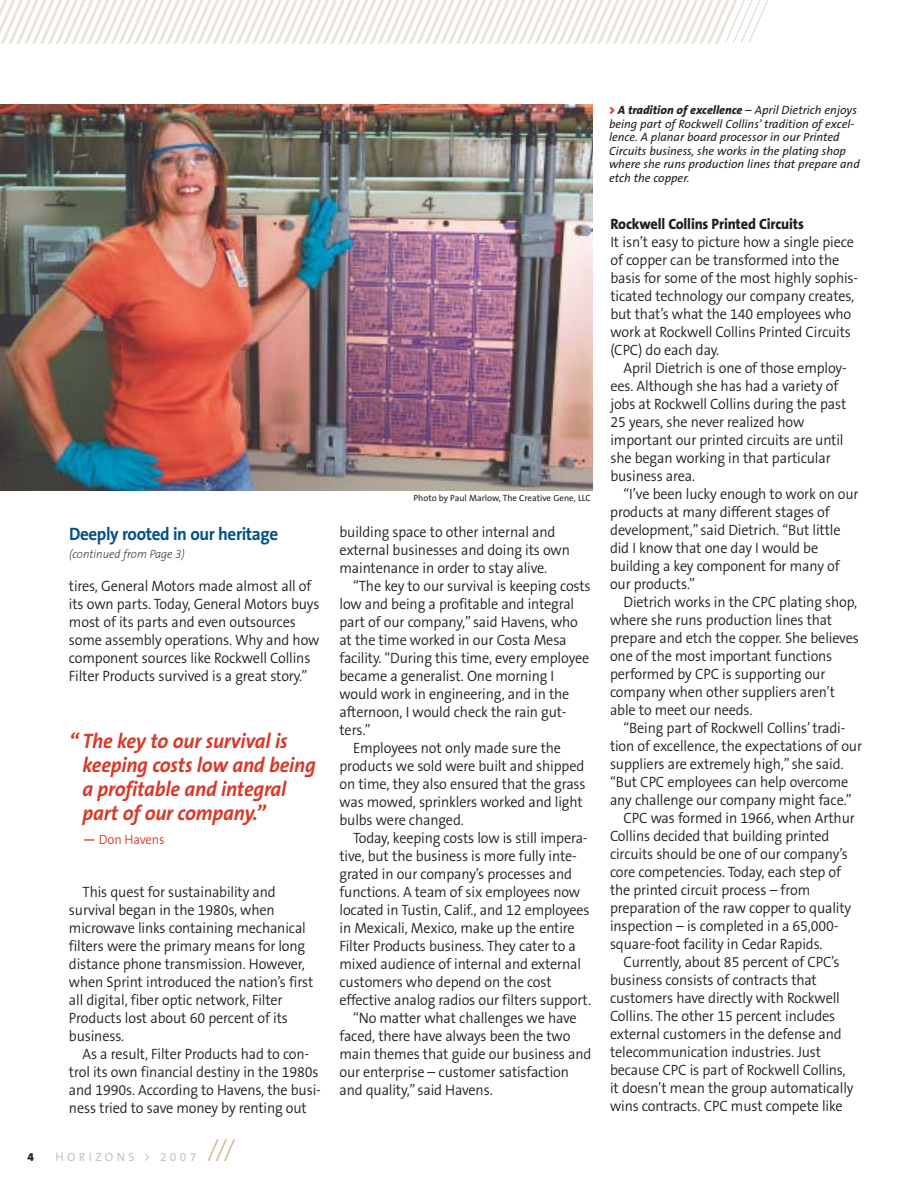
<style>
.page{position:relative;width:918px;height:1188px;background:#fff}
.page>*{position:absolute;margin:0;border:0;box-sizing:border-box;transform-origin:0 0}
.t1{font:italic 700 21px/24px "The Sans B7";letter-spacing:-.01em;color:#d83929;scale:.95 1}
.t2{font:700 18px "The Sans B7";letter-spacing:-.02em;color:#005288;scale:.95 1}
.t3{font:300 15px/18px "The Sans B4";letter-spacing:-.01em;color:#231f1f;scale:.95 1}
.t4{font:800 15px "The Sans B8";letter-spacing:-.01em;color:#231f1f;scale:.95 1}
.t5{font:300 13.5px "The Sans B4";letter-spacing:-.01em;color:#d83929;scale:.95 1}
.t6{font:italic 12px/13.5px "The Sans B5 Plain";color:#231f1f}
.t7{font:italic 200 12px "The Sans B2";color:#231f1f;scale:.95 1}
.t8{font:12px "The Sans B5 Plain";letter-spacing:.275em;color:#cac2b8}
.t9{font:800 12px "The Sans B8";color:#231f1f}
.t10{font:9px "The Sans B5 Plain";color:#231f1f}
.s1{font-family:"The Sans B6";font-weight:600}
.s2{font-family:"The Sans B9";font-weight:900;font-style:normal;color:#d83929}
.s3{font-family:"The Sans B8";font-weight:800}
</style>
<div class="page">
<svg style="left:208px;top:1139px;width:27px;height:22px"></svg>
<img style="left:0;top:104px;width:592px;height:387px">
<svg style="left:0;top:0;width:769px;height:44px"></svg>
<p class="t2" style="left:69px;top:527px;width:222px">Deeply rooted in our heritage</p>
<p class="t7" style="left:69px;top:549px;width:123px">(continued from Page 3)</p>
<p class="t3" style="left:69px;top:579px;width:265px">tires, General Motors made almost all of its own parts. Today, General Motors buys most of its parts and even outsources some assembly operations. Why and how component sources like Rockwell Collins Filter Products survived is a great story.”</p>
<p class="t1" style="left:83px;top:730px;width:247px;text-indent:-14px">“ The key to our survival is keeping costs low and being a profitable and integral part of our company.”</p>
<p class="t5" style="left:82px;top:834px;width:88px"><span class="s1">—</span> Don Havens</p>
<p class="t3" style="left:82px;top:885px;width:205px">This quest for sustainability and</p>
<p class="t3" style="left:69px;top:903px;width:218px">survival began in the 1980s, when</p>
<p class="t3" style="left:69px;top:921px;width:251px">microwave links containing mechanical</p>
<p class="t3" style="left:69px;top:939px;width:250px">filters were the primary means for long</p>
<p class="t3" style="left:69px;top:957px;width:250px">distance phone transmission. However,</p>
<p class="t3" style="left:69px;top:975px;width:259px">when Sprint introduced the nation’s first</p>
<p class="t3" style="left:69px;top:993px;width:226px">all digital, fiber optic network, Filter</p>
<p class="t3" style="left:69px;top:1011px;width:232px">Products lost about 60 percent of its</p>
<p class="t3" style="left:69px;top:1029px;width:60px">business.</p>
<p class="t3" style="left:82px;top:1047px;width:240px">As a result, Filter Products had to con-</p>
<p class="t3" style="left:69px;top:1065px;width:264px">trol its own financial destiny in the 1980s</p>
<p class="t3" style="left:69px;top:1083px;width:267px">and 1990s. According to Havens, the busi-</p>
<p class="t3" style="left:69px;top:1101px;width:252px">ness tried to save money by renting out</p>
<p class="t9" style="left:28px;top:1152px;width:8px">4</p>
<p class="t8" style="left:56px;top:1152px;width:142px">HORIZONS &gt; 2007</p>
<p class="t10" style="left:414px;top:494px;width:179px">Photo by Paul Marlow, The Creative Gene, LLC</p>
<p class="t3" style="left:340px;top:525px;width:229px">building space to other internal and</p>
<p class="t3" style="left:340px;top:543px;width:244px">external businesses and doing its own</p>
<p class="t3" style="left:340px;top:561px;width:220px">maintenance in order to stay alive.</p>
<p class="t3" style="left:353px;top:579px;width:252px">“The key to our survival is keeping costs</p>
<p class="t3" style="left:340px;top:597px;width:249px">low and being a profitable and integral</p>
<p class="t3" style="left:340px;top:615px;width:253px">part of our company,” said Havens, who</p>
<p class="t3" style="left:340px;top:633px;width:241px">at the time worked in our Costa Mesa</p>
<p class="t3" style="left:340px;top:651px;width:264px">facility. “During this time, every employee</p>
<p class="t3" style="left:340px;top:669px;width:228px">became a generalist. One morning I</p>
<p class="t3" style="left:340px;top:687px;width:244px">would work in engineering, and in the</p>
<p class="t3" style="left:340px;top:705px;width:241px">afternoon, I would check the rain gut-</p>
<p class="t3" style="left:340px;top:723px;width:34px">ters.”</p>
<p class="t3" style="left:353px;top:741px;width:221px">Employees not only made sure the</p>
<p class="t3" style="left:340px;top:759px;width:259px">products we sold were built and shipped</p>
<p class="t3" style="left:340px;top:777px;width:261px">on time, they also ensured that the grass</p>
<p class="t3" style="left:340px;top:795px;width:257px">was mowed, sprinklers worked and light</p>
<p class="t3" style="left:340px;top:813px;width:132px">bulbs were changed.</p>
<p class="t3" style="left:353px;top:831px;width:248px">Today, keeping costs low is still impera-</p>
<p class="t3" style="left:340px;top:849px;width:251px">tive, but the business is more fully inte-</p>
<p class="t3" style="left:340px;top:867px;width:246px">grated in our company’s processes and</p>
<p class="t3" style="left:340px;top:885px;width:255px">functions. A team of six employees now</p>
<p class="t3" style="left:340px;top:903px;width:265px">located in Tustin, Calif., and 12 employees</p>
<p class="t3" style="left:340px;top:921px;width:249px">in Mexicali, Mexico, make up the entire</p>
<p class="t3" style="left:340px;top:939px;width:250px">Filter Products business. They cater to a</p>
<p class="t3" style="left:340px;top:957px;width:256px">mixed audience of internal and external</p>
<p class="t3" style="left:340px;top:975px;width:225px">customers who depend on the cost</p>
<p class="t3" style="left:340px;top:993px;width:266px">effective analog radios our filters support.</p>
<p class="t3" style="left:353px;top:1011px;width:237px">“No matter what challenges we have</p>
<p class="t3" style="left:340px;top:1029px;width:245px">faced, there have always been the two</p>
<p class="t3" style="left:340px;top:1047px;width:267px">main themes that guide our business and</p>
<p class="t3" style="left:340px;top:1065px;width:243px">our enterprise – customer satisfaction</p>
<p class="t3" style="left:340px;top:1083px;width:163px">and quality,” said Havens.</p>
<p class="t6" style="left:609px;top:105px;width:252px"><span class="s2">&gt;</span> <span class="s3">A tradition of excellence</span> – April Dietrich enjoys being part of Rockwell Collins’ tradition of excel&shy;lence. A planar board processor in our Printed Circuits business, she works in the plating shop where she runs production lines that prepare and etch the copper.</p>
<p class="t4" style="left:610px;top:218px;width:205px">Rockwell Collins Printed Circuits</p>
<p class="t3" style="left:610px;top:234px;width:258px">It isn’t easy to picture how a single piece</p>
<p class="t3" style="left:610px;top:252px;width:242px">of copper can be transformed into the</p>
<p class="t3" style="left:610px;top:270px;width:262px">basis for some of the most highly sophis-</p>
<p class="t3" style="left:610px;top:288px;width:258px">ticated technology our company creates,</p>
<p class="t3" style="left:610px;top:306px;width:255px">but that’s what the 140 employees who</p>
<p class="t3" style="left:610px;top:324px;width:255px">work at Rockwell Collins Printed Circuits</p>
<p class="t3" style="left:610px;top:342px;width:116px">(CPC) do each day.</p>
<p class="t3" style="left:624px;top:360px;width:237px">April Dietrich is one of those employ-</p>
<p class="t3" style="left:610px;top:378px;width:241px">ees. Although she has had a variety of</p>
<p class="t3" style="left:610px;top:396px;width:250px">jobs at Rockwell Collins during the past</p>
<p class="t3" style="left:610px;top:414px;width:206px">25 years, she never realized how</p>
<p class="t3" style="left:610px;top:432px;width:247px">important our printed circuits are until</p>
<p class="t3" style="left:610px;top:450px;width:233px">she began working in that particular</p>
<p class="t3" style="left:610px;top:468px;width:91px">business area.</p>
<p class="t3" style="left:624px;top:486px;width:249px">“I’ve been lucky enough to work on our</p>
<p class="t3" style="left:610px;top:504px;width:233px">products at many different stages of</p>
<p class="t3" style="left:610px;top:522px;width:244px">development,” said Dietrich. “But little</p>
<p class="t3" style="left:610px;top:540px;width:221px">did I know that one day I would be</p>
<p class="t3" style="left:610px;top:558px;width:243px">building a key component for many of</p>
<p class="t3" style="left:610px;top:576px;width:91px">our products.”</p>
<p class="t3" style="left:624px;top:594px;width:247px">Dietrich works in the CPC plating shop,</p>
<p class="t3" style="left:610px;top:612px;width:235px">where she runs production lines that</p>
<p class="t3" style="left:610px;top:630px;width:263px">prepare and etch the copper. She believes</p>
<p class="t3" style="left:610px;top:648px;width:236px">one of the most important functions</p>
<p class="t3" style="left:610px;top:666px;width:228px">performed by CPC is supporting our</p>
<p class="t3" style="left:610px;top:684px;width:238px">company when other suppliers aren’t</p>
<p class="t3" style="left:610px;top:702px;width:152px">able to meet our needs.</p>
<p class="t3" style="left:624px;top:720px;width:235px">“Being part of Rockwell Collins’ tradi-</p>
<p class="t3" style="left:610px;top:738px;width:267px">tion of excellence, the expectations of our</p>
<p class="t3" style="left:610px;top:756px;width:247px">suppliers are extremely high,” she said.</p>
<p class="t3" style="left:610px;top:774px;width:252px">“But CPC employees can help overcome</p>
<p class="t3" style="left:610px;top:792px;width:256px">any challenge our company might face.”</p>
<p class="t3" style="left:624px;top:810px;width:245px">CPC was formed in 1966, when Arthur</p>
<p class="t3" style="left:610px;top:828px;width:233px">Collins decided that building printed</p>
<p class="t3" style="left:610px;top:846px;width:252px">circuits should be one of our company’s</p>
<p class="t3" style="left:610px;top:864px;width:245px">core competencies. Today, each step of</p>
<p class="t3" style="left:610px;top:882px;width:212px">the printed circuit process – from</p>
<p class="t3" style="left:610px;top:900px;width:255px">preparation of the raw copper to quality</p>
<p class="t3" style="left:610px;top:918px;width:242px">inspection – is completed in a 65,000-</p>
<p class="t3" style="left:610px;top:936px;width:225px">square-foot facility in Cedar Rapids.</p>
<p class="t3" style="left:624px;top:954px;width:229px">Currently, about 85 percent of CPC’s</p>
<p class="t3" style="left:610px;top:972px;width:219px">business consists of contracts that</p>
<p class="t3" style="left:610px;top:990px;width:243px">customers have directly with Rockwell</p>
<p class="t3" style="left:610px;top:1008px;width:239px">Collins. The other 15 percent includes</p>
<p class="t3" style="left:610px;top:1026px;width:245px">external customers in the defense and</p>
<p class="t3" style="left:610px;top:1044px;width:224px">telecommunication industries. Just</p>
<p class="t3" style="left:610px;top:1062px;width:250px">because CPC is part of Rockwell Collins,</p>
<p class="t3" style="left:610px;top:1080px;width:258px">it doesn’t mean the group automatically</p>
<p class="t3" style="left:610px;top:1098px;width:246px">wins contracts. CPC must compete like</p>
</div>
